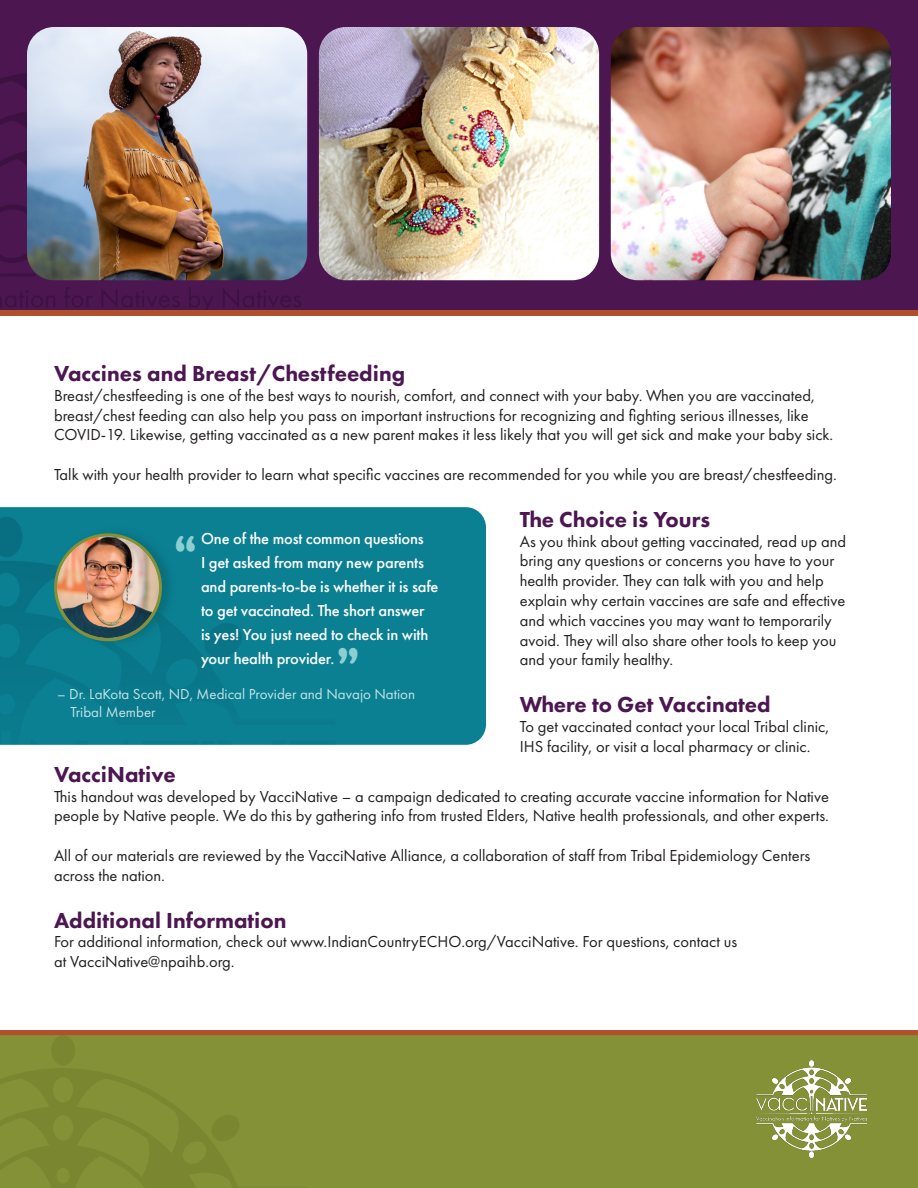
<style>
.page{position:relative;width:918px;height:1188px;background:#fff}
.page>*{position:absolute;margin:0;border:0;box-sizing:border-box;transform-origin:0 0}
.t1{font:900 37.5px "Cooper BT";color:#8ccfd3}
.t2{font:800 22.5px "Futura PT";color:#4c1751}
.t3{font:16.5px/19.8px "Futura PT";color:#231f20}
.t4{font:500 16.5px/24px "Futura PT";letter-spacing:-.01em;color:#fff}
.t5{font:15px/18px "Futura PT";color:#c3e4e6}
</style>
<div class="page">
<div style="left:0;top:0;width:918px;height:310px;background:#4c1751"></div>
<svg style="left:0;top:290px;width:55px;height:18px"></svg>
<svg style="left:64px;top:287px;width:29px;height:21px"></svg>
<svg style="left:101px;top:288px;width:79px;height:20px;background:#48154d"></svg>
<svg style="left:189px;top:287px;width:25px;height:23px"></svg>
<svg style="left:223px;top:288px;width:78px;height:20px;background:#48154d"></svg>
<svg style="left:0;top:272px;width:27px;height:5px"></svg>
<svg style="left:0;top:71px;width:27px;height:194px;background:#49154e"></svg>
<div style="left:0;top:507px;width:486px;height:238px;background:#0b8092"></div>
<div style="left:0;top:1030px;width:918px;height:6px;background:#b0502d"></div>
<svg style="left:0;top:517px;width:337px;height:228px;background:#0a7d8f"></svg>
<img style="left:57px;top:536px;width:102px;height:102px">
<div style="left:54px;top:533px;width:108px;height:108px;border:3px solid #859137;border-radius:50%"></div>
<div style="left:0;top:1035px;width:918px;height:153px;background:#859137"></div>
<div style="left:51px;top:1035px;width:24px;height:30px;background:#7b8730;border-radius:50%"></div>
<svg style="left:0;top:1068px;width:311px;height:120px;background:#828e34"></svg>
<img style="left:756px;top:1061px;width:110px;height:97px">
<div style="left:0;top:310px;width:918px;height:6px;background:#b0502d"></div>
<img style="left:27px;top:27px;width:280px;height:253px">
<img style="left:319px;top:27px;width:280px;height:253px">
<img style="left:611px;top:27px;width:280px;height:253px">
<h2 class="t2" style="left:54px;top:359px;width:353px">Vaccines and Breast/Chestfeeding</h2>
<p class="t3" style="left:54px;top:385px;width:781px">Breast/chestfeeding is one of the best ways to nourish, comfort, and connect with your baby. When you are vaccinated, breast/chest feeding can also help you pass on important instructions for recognizing and fighting serious illnesses, like<br>COVID-19. Likewise, getting vaccinated as a new parent makes it less likely that you will get sick and make your baby sick.</p>
<p class="t3" style="left:54px;top:464px;width:784px">Talk with your health provider to learn what specific vaccines are recommended for you while you are breast/chestfeeding.</p>
<h2 class="t2" style="left:520px;top:505px;width:192px">The Choice is Yours</h2>
<p class="t3" style="left:520px;top:531px;width:328px">As you think about getting vaccinated, read up and bring any questions or concerns you have to your health provider. They can talk with you and help explain why certain vaccines are safe and effective and which vaccines you may want to temporarily avoid. They will also share other tools to keep you and your family healthy.</p>
<h2 class="t2" style="left:520px;top:691px;width:253px">Where to Get Vaccinated</h2>
<p class="t3" style="left:520px;top:716px;width:311px">To get vaccinated contact your local Tribal clinic,<br>IHS facility, or visit a local pharmacy or clinic.</p>
<h2 class="t2" style="left:54px;top:760px;width:123px">VacciNative</h2>
<p class="t3" style="left:54px;top:786px;width:776px">This handout was developed by VacciNative – a campaign dedicated to creating accurate vaccine information for Native people by Native people. We do this by gathering info from trusted Elders, Native health professionals, and other experts.</p>
<p class="t3" style="left:54px;top:845px;width:758px">All of our materials are reviewed by the VacciNative Alliance, a collaboration of staff from Tribal Epidemiology Centers across the nation.</p>
<h2 class="t2" style="left:54px;top:906px;width:234px">Additional Information</h2>
<p class="t3" style="left:54px;top:932px;width:685px">For additional information, check out www.IndianCountryECHO.org/VacciNative. For questions, contact us at VacciNative@npaihb.org.</p>
<p class="t4" style="left:201px;top:527px;width:239px">One of the most common questions<br>I get asked from many new parents and parents-to-be is whether it is safe to get vaccinated. The short answer<br>is yes! You just need to check in with your health provider.</p>
<h1 class="t1" style="left:175px;top:528px;width:23px">“</h1>
<h1 class="t1" style="left:338px;top:640px;width:23px">”</h1>
<p class="t5" style="left:70px;top:685px;width:346px;text-indent:-14px">– Dr. LaKota Scott, ND, Medical Provider and Navajo Nation<br>Tribal Member</p>
</div>
